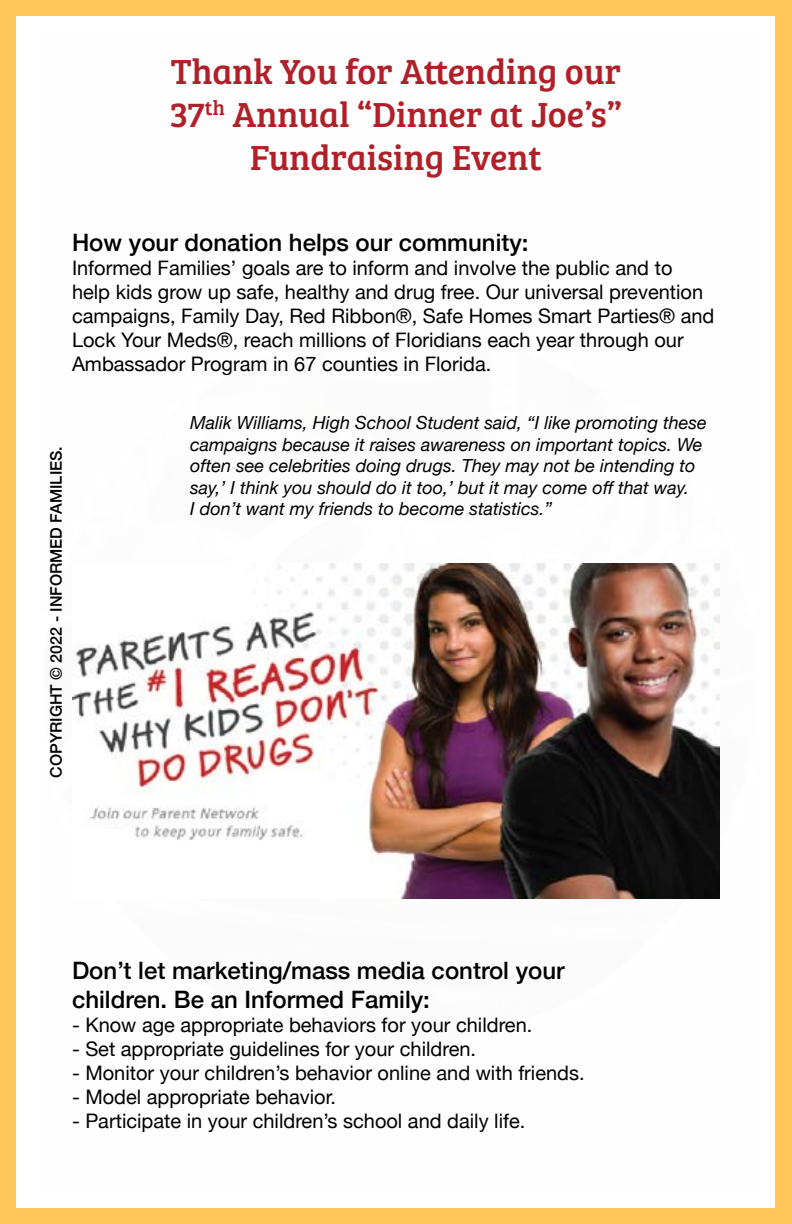
<style>
.page{position:relative;width:792px;height:1224px;background:#ffc75a}
.page>*{position:absolute;margin:0;border:0;box-sizing:border-box;transform-origin:0 0}
.t1{font:36px/43.2px "Bree Serif";color:#b12028;text-align:center}
.t2{font:500 24px/28.8px "Helvetica Neue";color:#000}
.t3{font:20px/24px "Helvetica Neue";color:#000}
.t4{font:italic 18px/21.6px "Helvetica Neue";color:#000}
.t5{font:500 16px "Helvetica Neue";color:#000}
</style>
<div class="page">
<div style="left:17px;top:16px;width:758px;height:1192px;background:#fff"></div>
<img style="left:72px;top:564px;width:648px;height:334px">
<h1 class="t1" style="left:170px;top:48px;width:453px">Thank You for Attending our<br>37<sup>th</sup> Annual “Dinner at Joe’s”<br>Fundraising Event</h1>
<p class="t2" style="left:72px;top:226px;width:458px">How your donation helps our community:</p>
<p class="t3" style="left:72px;top:257px;width:644px">Informed Families’ goals are to inform and involve the public and to help kids grow up safe, healthy and drug free. Our universal prevention campaigns, Family Day, Red Ribbon®, Safe Homes Smart Parties® and Lock Your Meds®, reach millions of Floridians each year through our Ambassador Program in 67 counties in Florida.</p>
<p class="t5" style="left:43px;top:778px;width:333px;rotate:-90deg">COPYRIGHT © 2022 - INFORMED FAMILIES.</p>
<p class="t4" style="left:190px;top:413px;width:518px">Malik Williams, High School Student said, “I like promoting these campaigns because it raises awareness on important topics. We often see celebrities doing drugs. They may not be intending to say,’ I think you should do it too,’ but it may come off that way.<br>I don’t want my friends to become statistics.”</p>
<p class="t2" style="left:72px;top:955px;width:494px">Don’t let marketing/mass media control your children. Be an Informed Family:</p>
<p class="t3" style="left:72px;top:1014px;width:462px">- Know age appropriate behaviors for your children.</p>
<p class="t3" style="left:72px;top:1038px;width:406px">- Set appropriate guidelines for your children.</p>
<p class="t3" style="left:72px;top:1062px;width:514px">- Monitor your children’s behavior online and with friends.</p>
<p class="t3" style="left:72px;top:1086px;width:266px">- Model appropriate behavior.</p>
<p class="t3" style="left:72px;top:1110px;width:455px">- Participate in your children’s school and daily life.</p>
</div>
